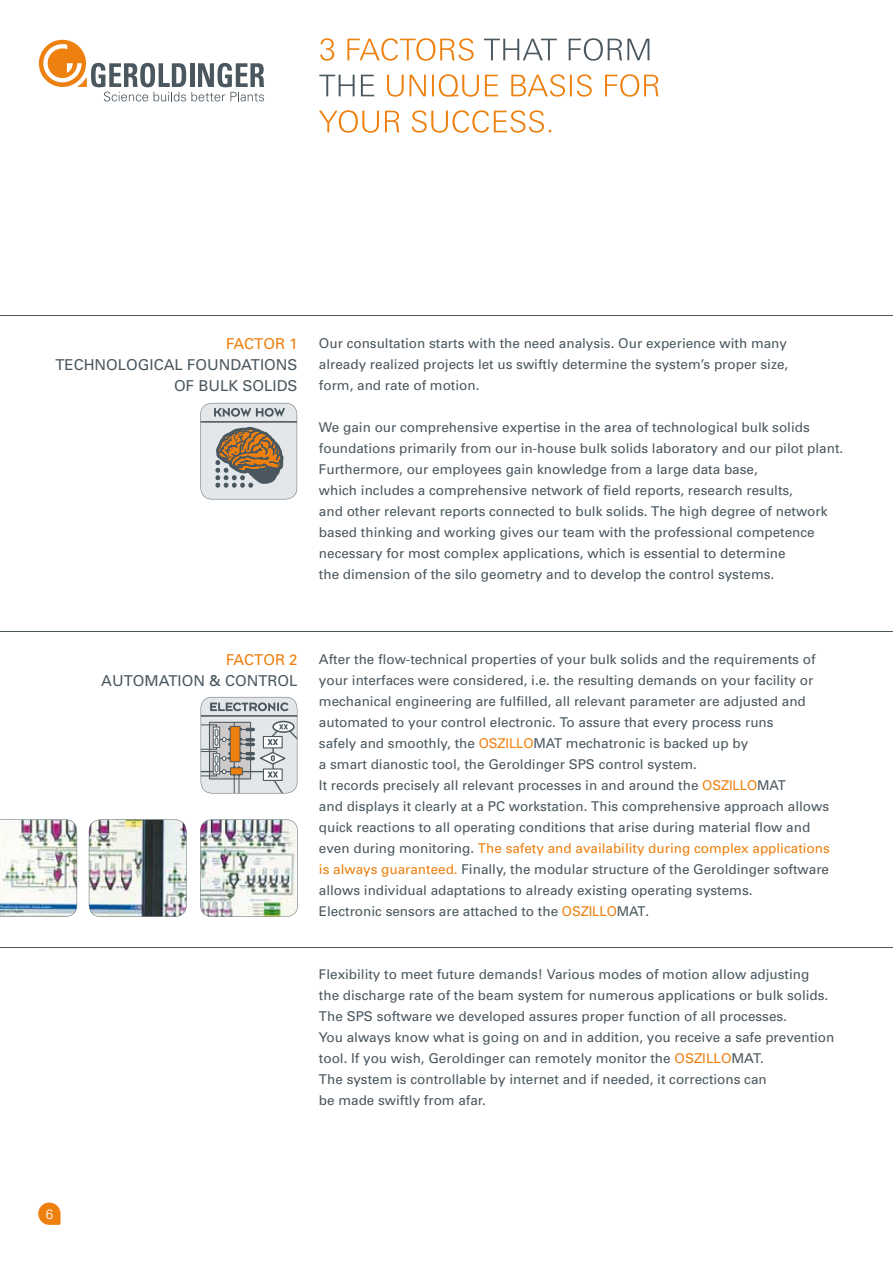
<style>
.page{position:relative;width:893px;height:1263px;background:#fff}
.page>*{position:absolute;margin:0;border:0;box-sizing:border-box;transform-origin:0 0}
.t1{font:15px/21px "Univers";color:#4b575f;text-align:right}
.t2{font:15px "Univers";color:#ee8010}
.t3{font:13.5px/21px "Univers";color:#4b575f}
.t4{font:300 13.5px "Univers 45";color:#fff}
.s1{color:#ee8010}
</style>
<div class="page">
<svg style="left:39px;top:40px;width:225px;height:61px"></svg>
<svg style="left:38px;top:1202px;width:23px;height:23px"></svg>
<hr style="left:0;top:316px;width:893px;height:1px;background:#4b575f">
<hr style="left:0;top:947px;width:893px;height:1px;background:#4b575f">
<hr style="left:0;top:631px;width:893px;height:1px;background:#4b575f">
<svg style="left:319px;top:110px;width:232px;height:23px"></svg>
<svg style="left:387px;top:74px;width:272px;height:23px"></svg>
<svg style="left:319px;top:75px;width:55px;height:21px"></svg>
<svg style="left:484px;top:38px;width:165px;height:23px"></svg>
<svg style="left:320px;top:38px;width:154px;height:23px"></svg>
<img style="left:0;top:819px;width:298px;height:98px">
<svg style="left:200px;top:403px;width:97px;height:96px;background:#beb6ae"></svg>
<svg style="left:201px;top:697px;width:96px;height:96px;background:#c2c2c0"></svg>
<p class="t2" style="left:226px;top:334px;width:73px">FACTOR 1</p>
<p class="t1" style="left:55px;top:354px;width:244px">TECHNOLOGICAL FOUNDATIONS<br>OF BULK SOLIDS</p>
<p class="t3" style="left:319px;top:332px;width:471px;text-align:justify">Our consultation starts with the need analysis. Our experience with many already realized projects let us swiftly determine the system’s proper size, form, and rate of motion.</p>
<p class="t3" style="left:319px;top:416px;width:526px">We gain our comprehensive expertise in the area of technological bulk solids foundations primarily from our in-house bulk solids laboratory and our pilot plant.<br>Furthermore, our employees gain knowledge from a large data base,<br>which includes a comprehensive network of field reports, research results,<br>and other relevant reports connected to bulk solids. The high degree of network based thinking and working gives our team with the professional competence necessary for most complex applications, which is essential to determine<br>the dimension of the silo geometry and to develop the control systems.</p>
<p class="t2" style="left:226px;top:650px;width:73px">FACTOR 2</p>
<p class="t1" style="left:101px;top:670px;width:198px">AUTOMATION &amp; CONTROL</p>
<p class="t3" style="left:319px;top:648px;width:512px">After the flow-technical properties of your bulk solids and the requirements of your interfaces were considered, i.e. the resulting demands on your facility or mechanical engineering are fulfilled, all relevant parameter are adjusted and automated to your control electronic. To assure that every process runs<br>safely and smoothly, the <span class="s1">OSZILLO</span>MAT mechatronic is backed up by<br>a smart dianostic tool, the Geroldinger SPS control system.<br>It records precisely all relevant processes in and around the <span class="s1">OSZILLO</span>MAT<br>and displays it clearly at a PC workstation. This comprehensive approach allows quick reactions to all operating conditions that arise during material flow and even during monitoring. <span class="s1">The safety and availability during complex applications is always guaranteed.</span> Finally, the modular structure of the Geroldinger software allows individual adaptations to already existing operating systems.<br>Electronic sensors are attached to the <span class="s1">OSZILLO</span>MAT.</p>
<p class="t3" style="left:319px;top:964px;width:517px">Flexibility to meet future demands! Various modes of motion allow adjusting<br>the discharge rate of the beam system for numerous applications or bulk solids.<br>The SPS software we developed assures proper function of all processes.<br>You always know what is going on and in addition, you receive a safe prevention tool. If you wish, Geroldinger can remotely monitor the <span class="s1">OSZILLO</span>MAT.<br>The system is controllable by internet and if needed, it corrections can<br>be made swiftly from afar.</p>
<p class="t4" style="left:46px;top:1206px;width:9px">6</p>
</div>
